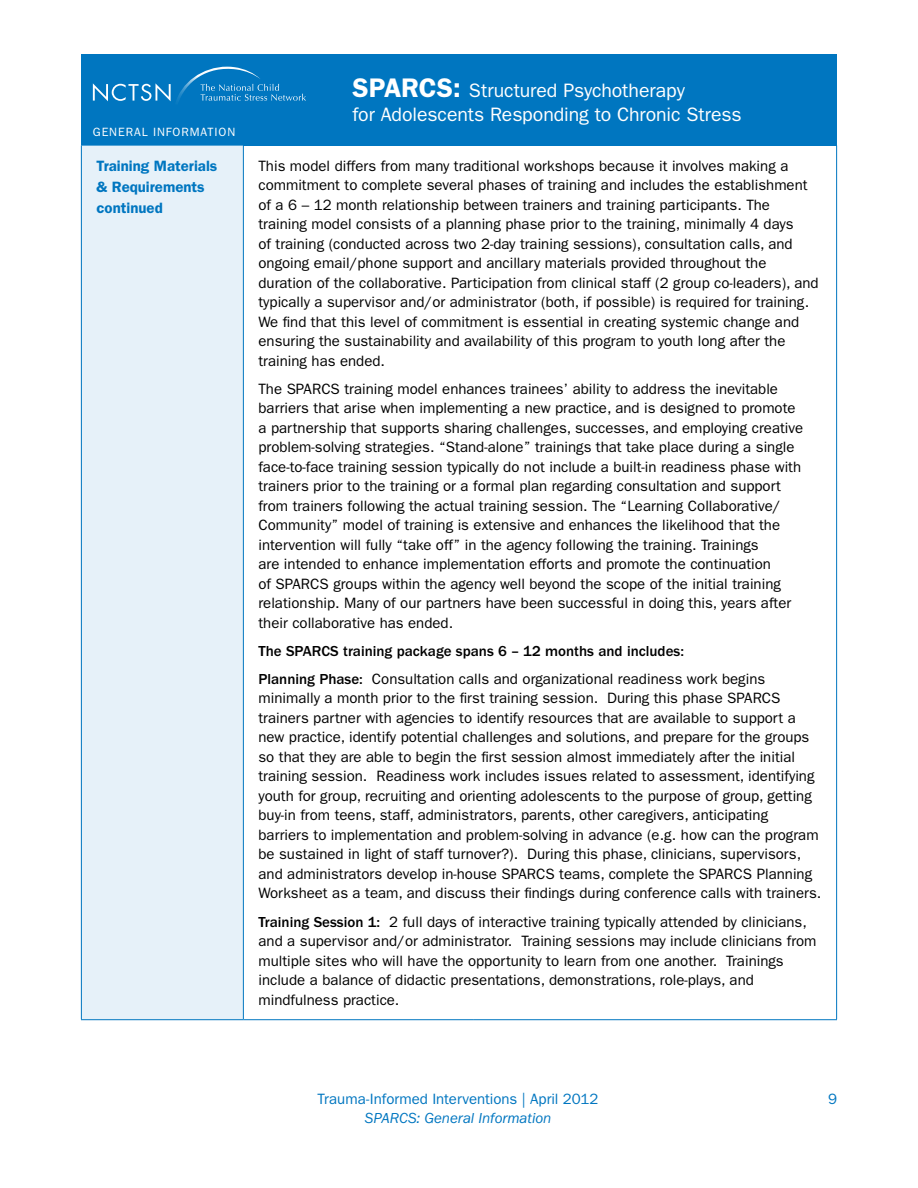
<style>
.page{position:relative;width:918px;height:1188px;background:#fff}
.page>*{position:absolute;margin:0;border:0;box-sizing:border-box;transform-origin:0 0}
.t1{font:19.5px/24px "ITC Franklin Gothic Std";letter-spacing:-.005em;color:#fff}
.t2{font:15px/19.5px "ITC Franklin Gothic Std";color:#000}
.t3{font:500 15px/28.2px "ITC Franklin Gothic Std";color:#000}
.t4{font:15px "ITC Franklin Gothic Std";color:#0076c0}
.t5{font:600 15px/21px "ITC Franklin Gothic Std";color:#0076c0}
.t6{font:italic 15px "ITC Franklin Gothic Std";letter-spacing:-.005em;color:#0076c0}
.t7{font:12px "ITC Franklin Gothic Std";letter-spacing:.075em;color:#fff}
.s1{font-weight:600;font-size:27px}
.s2{font-weight:400}
.s3{font-weight:500}
</style>
<div class="page">
<div style="left:81px;top:54px;width:756px;height:92px;background:#0076c0"></div>
<svg style="left:93px;top:66px;width:213px;height:36px"></svg>
<div style="left:81px;top:145px;width:162px;height:875px;background:#e6f1f9"></div>
<hr style="left:81px;top:145px;width:162px;height:1px;background:#0076c0">
<hr style="left:81px;top:145px;width:1px;height:874px;background:#0076c0">
<hr style="left:243px;top:145px;width:1px;height:874px;background:#0076c0">
<hr style="left:836px;top:145px;width:1px;height:874px;background:#0076c0">
<hr style="left:81px;top:1019px;width:162px;height:1px;background:#0076c0">
<hr style="left:243px;top:1019px;width:230px;height:1px;background:#0076c0">
<hr style="left:473px;top:1019px;width:364px;height:1px;background:#0076c0">
<h1 class="t1" style="left:352px;top:79px;width:391px"><span class="s1">SPARCS:</span> Structured Psychotherapy<br>for Adolescents Responding to Chronic Stress</h1>
<p class="t7" style="left:93px;top:125px;width:144px">GENERAL INFORMATION</p>
<p class="t5" style="left:96px;top:155px;width:122px">Training Materials &amp; Requirements continued</p>
<p class="t2" style="left:258px;top:156px;width:562px">This model differs from many traditional workshops because it involves making a commitment to complete several phases of training and includes the establishment of a 6 – 12 month relationship between trainers and training participants. The training model consists of a planning phase prior to the training, minimally 4 days<br>of training (conducted across two 2-day training sessions), consultation calls, and ongoing email/phone support and ancillary materials provided throughout the duration of the collaborative. Participation from clinical staff (2 group co-leaders), and typically a supervisor and/or administrator (both, if possible) is required for training.<br>We find that this level of commitment is essential in creating systemic change and ensuring the sustainability and availability of this program to youth long after the training has ended.</p>
<p class="t2" style="left:258px;top:379px;width:546px">The SPARCS training model enhances trainees’ ability to address the inevitable barriers that arise when implementing a new practice, and is designed to promote a partnership that supports sharing challenges, successes, and employing creative problem-solving strategies. “Stand-alone” trainings that take place during a single face-to-face training session typically do not include a built-in readiness phase with trainers prior to the training or a formal plan regarding consultation and support from trainers following the actual training session. The “Learning Collaborative/ Community” model of training is extensive and enhances the likelihood that the intervention will fully “take off” in the agency following the training. Trainings<br>are intended to enhance implementation efforts and promote the continuation<br>of SPARCS groups within the agency well beyond the scope of the initial training relationship. Many of our partners have been successful in doing this, years after their collaborative has ended.</p>
<p class="t3" style="left:258px;top:637px;width:508px">The SPARCS training package spans 6 – 12 months and includes:<br>Planning Phase: <span class="s2">Consultation calls and organizational readiness work begins</span></p>
<p class="t2" style="left:258px;top:689px;width:564px">minimally a month prior to the first training session. During this phase SPARCS trainers partner with agencies to identify resources that are available to support a new practice, identify potential challenges and solutions, and prepare for the groups so that they are able to begin the first session almost immediately after the initial training session. Readiness work includes issues related to assessment, identifying youth for group, recruiting and orienting adolescents to the purpose of group, getting buy-in from teens, staff, administrators, parents, other caregivers, anticipating barriers to implementation and problem-solving in advance (e.g. how can the program be sustained in light of staff turnover?). During this phase, clinicians, supervisors, and administrators develop in-house SPARCS teams, complete the SPARCS Planning Worksheet as a team, and discuss their findings during conference calls with trainers.</p>
<p class="t2" style="left:258px;top:912px;width:560px"><span class="s3">Training Session 1:</span> 2 full days of interactive training typically attended by clinicians, and a supervisor and/or administrator. Training sessions may include clinicians from multiple sites who will have the opportunity to learn from one another. Trainings include a balance of didactic presentations, demonstrations, role-plays, and mindfulness practice.</p>
<p class="t4" style="left:318px;top:1090px;width:282px">Trauma-Informed Interventions | April 2012</p>
<p class="t4" style="left:828px;top:1090px;width:10px">9</p>
<p class="t6" style="left:365px;top:1110px;width:188px">SPARCS: General Information</p>
</div>
